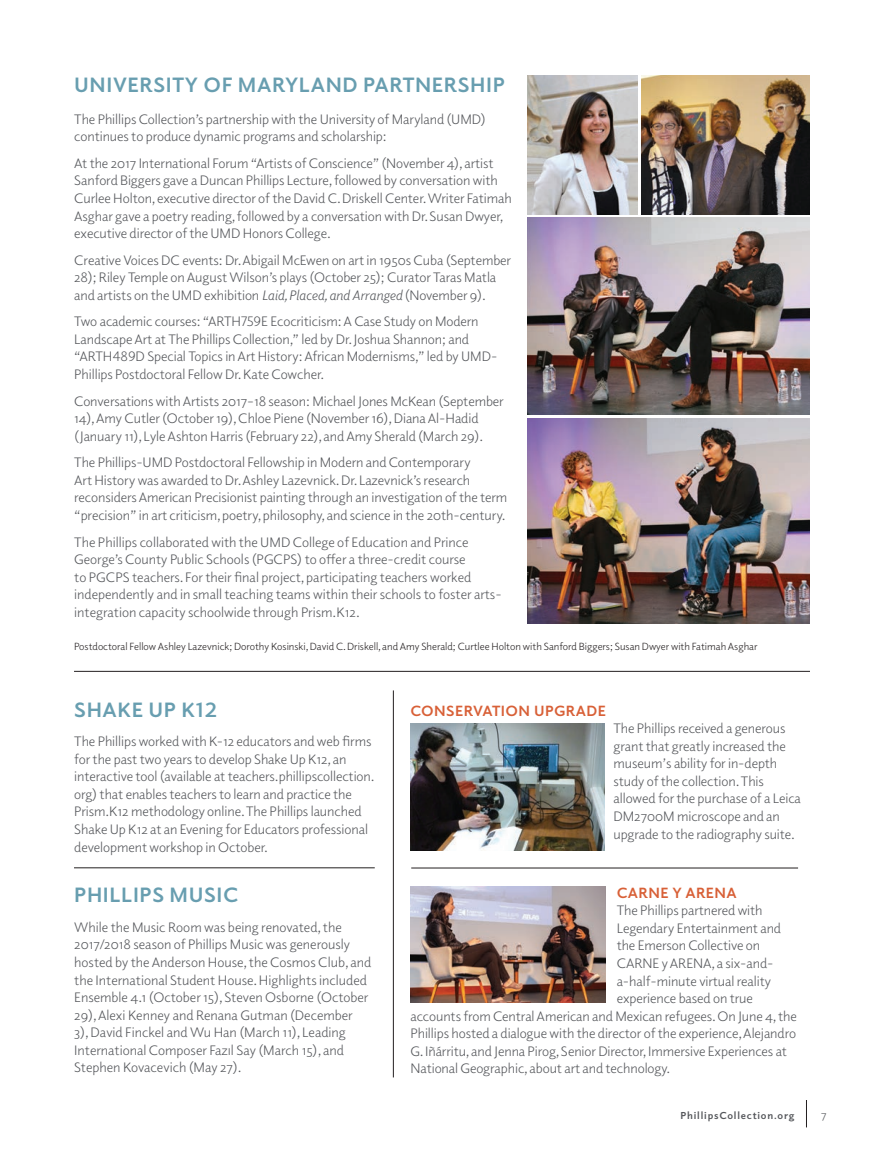
<style>
.page{position:relative;width:891px;height:1175px;background:#fff}
.page>*{position:absolute;margin:0;border:0;box-sizing:border-box;transform-origin:0 0}
.t1{font:700 21px "Elido";letter-spacing:.03em;color:#689eb0}
.t2{font:700 15px "Elido";letter-spacing:.03em;color:#d86037}
.t3{font:13.8px/17.5px "Elido";letter-spacing:-.005em;color:#54565a}
.t4{font:11.7px "Elido";color:#54565a}
.t5{font:10.5px "Elido";color:#231f20}
.t6{font:700 10.2px "Elido";letter-spacing:.08em;color:#54565a}
.s1{font-style:italic}
.s2{font-weight:300}
</style>
<div class="page">
<svg style="left:806px;top:1100px;width:1px;height:27px"></svg>
<hr style="left:74px;top:671px;width:736px;height:1px;background:#231f20">
<img style="left:527px;top:75px;width:111px;height:139px">
<img style="left:527px;top:218px;width:283px;height:196px">
<img style="left:527px;top:418px;width:283px;height:205px">
<img style="left:410px;top:723px;width:194px;height:127px">
<img style="left:410px;top:886px;width:196px;height:116px">
<img style="left:641px;top:75px;width:169px;height:139px">
<hr style="left:393px;top:690px;width:1px;height:387px;background:#231f20">
<hr style="left:411px;top:867px;width:387px;height:1px;background:#231f20">
<hr style="left:74px;top:867px;width:301px;height:1px;background:#231f20">
<h1 class="t1" style="left:74px;top:70px;width:432px">UNIVERSITY OF MARYLAND PARTNERSHIP</h1>
<p class="t3" style="left:74px;top:110px;width:413px">The Phillips Collection’s partnership with the University of Maryland (UMD) continues to produce dynamic programs and scholarship:</p>
<p class="t3" style="left:74px;top:154px;width:439px">At the 2017 International Forum “Artists of Conscience” (November 4), artist Sanford Biggers gave a Duncan Phillips Lecture, followed by conversation with Curlee Holton, executive director of the David C. Driskell Center. Writer Fatimah Asghar gave a poetry reading, followed by a conversation with Dr. Susan Dwyer, executive director of the UMD Honors College.</p>
<p class="t3" style="left:74px;top:251px;width:438px">Creative Voices DC events: Dr. Abigail McEwen on art in 1950s Cuba (September<br>28); Riley Temple on August Wilson’s plays (October 25); Curator Taras Matla and artists on the UMD exhibition <span class="s1">Laid, Placed, and Arranged</span> (November 9).</p>
<p class="t3" style="left:74px;top:312px;width:425px">Two academic courses: “ARTH759E Ecocriticism: A Case Study on Modern Landscape Art at The Phillips Collection,” led by Dr. Joshua Shannon; and “ARTH489D Special Topics in Art History: African Modernisms,” led by UMD-Phillips Postdoctoral Fellow Dr. Kate Cowcher.</p>
<p class="t3" style="left:74px;top:392px;width:431px">Conversations with Artists 2017–18 season: Michael Jones McKean (September<br>14), Amy Cutler (October 19), Chloe Piene (November 16), Diana Al-Hadid (January 11), Lyle Ashton Harris (February 22), and Amy Sherald (March 29).</p>
<p class="t3" style="left:74px;top:453px;width:435px">The Phillips-UMD Postdoctoral Fellowship in Modern and Contemporary<br>Art History was awarded to Dr. Ashley Lazevnick. Dr. Lazevnick’s research reconsiders American Precisionist painting through an investigation of the term “precision” in art criticism, poetry, philosophy, and science in the 20th-century.</p>
<p class="t3" style="left:74px;top:532px;width:429px">The Phillips collaborated with the UMD College of Education and Prince George’s County Public Schools (PGCPS) to offer a three-credit course<br>to PGCPS teachers. For their final project, participating teachers worked independently and in small teaching teams within their schools to foster arts&shy;integration capacity schoolwide through Prism.K12.</p>
<p class="t5" style="left:74px;top:640px;width:685px">Postdoctoral Fellow Ashley Lazevnick; Dorothy Kosinski, David C. Driskell, and Amy Sherald; Curtlee Holton with Sanford Biggers; Susan Dwyer with Fatimah Asghar</p>
<h1 class="t1" style="left:74px;top:695px;width:144px">SHAKE UP K12</h1>
<p class="t3" style="left:74px;top:732px;width:302px">The Phillips worked with K-12 educators and web firms for the past two years to develop Shake Up K12, an interactive tool (available at teachers.phillipscollection. org) that enables teachers to learn and practice the Prism.K12 methodology online. The Phillips launched Shake Up K12 at an Evening for Educators professional development workshop in October.</p>
<h1 class="t1" style="left:74px;top:881px;width:166px">PHILLIPS MUSIC</h1>
<p class="t3" style="left:74px;top:918px;width:299px">While the Music Room was being renovated, the 2017/2018 season of Phillips Music was generously hosted by the Anderson House, the Cosmos Club, and the International Student House. Highlights included Ensemble 4.1 (October 15), Steven Osborne (October 29), Alexi Kenney and Renana Gutman (December<br>3), David Finckel and Wu Han (March 11), Leading International Composer FazIl Say (March 15), and Stephen Kovacevich (May 27).</p>
<p class="t2" style="left:410px;top:700px;width:197px">CONSERVATION UPGRADE</p>
<p class="t3" style="left:614px;top:719px;width:189px">The Phillips received a generous grant that greatly increased the museum<span class="s2">’</span>s ability for in-depth study of the collection. This allowed for the purchase of a Leica<br>DM2700M microscope and an upgrade to the radiography suite.</p>
<p class="t2" style="left:617px;top:882px;width:122px">CARNE Y ARENA</p>
<p class="t3" style="left:617px;top:901px;width:147px">The Phillips partnered with</p>
<p class="t3" style="left:617px;top:919px;width:166px">Legendary Entertainment and</p>
<p class="t3" style="left:617px;top:936px;width:145px">the Emerson Collective on</p>
<p class="t3" style="left:617px;top:954px;width:158px">CARNE y ARENA, a six-and-</p>
<p class="t3" style="left:617px;top:971px;width:156px">a-half-minute virtual reality</p>
<p class="t3" style="left:617px;top:989px;width:138px">experience based on true</p>
<p class="t3" style="left:410px;top:1006px;width:388px">accounts from Central American and Mexican refugees. On June 4, the</p>
<p class="t3" style="left:410px;top:1024px;width:387px">Phillips hosted a dialogue with the director of the experience, Alejandro</p>
<p class="t3" style="left:410px;top:1041px;width:378px">G. Iñárritu, and Jenna Pirog, Senior Director, Immersive Experiences at</p>
<p class="t3" style="left:410px;top:1059px;width:261px">National Geographic, about art and technology.</p>
<p class="t6" style="left:680px;top:1108px;width:116px">PhillipsCollection.org</p>
<p class="t4" style="left:821px;top:1107px;width:7px">7</p>
</div>
